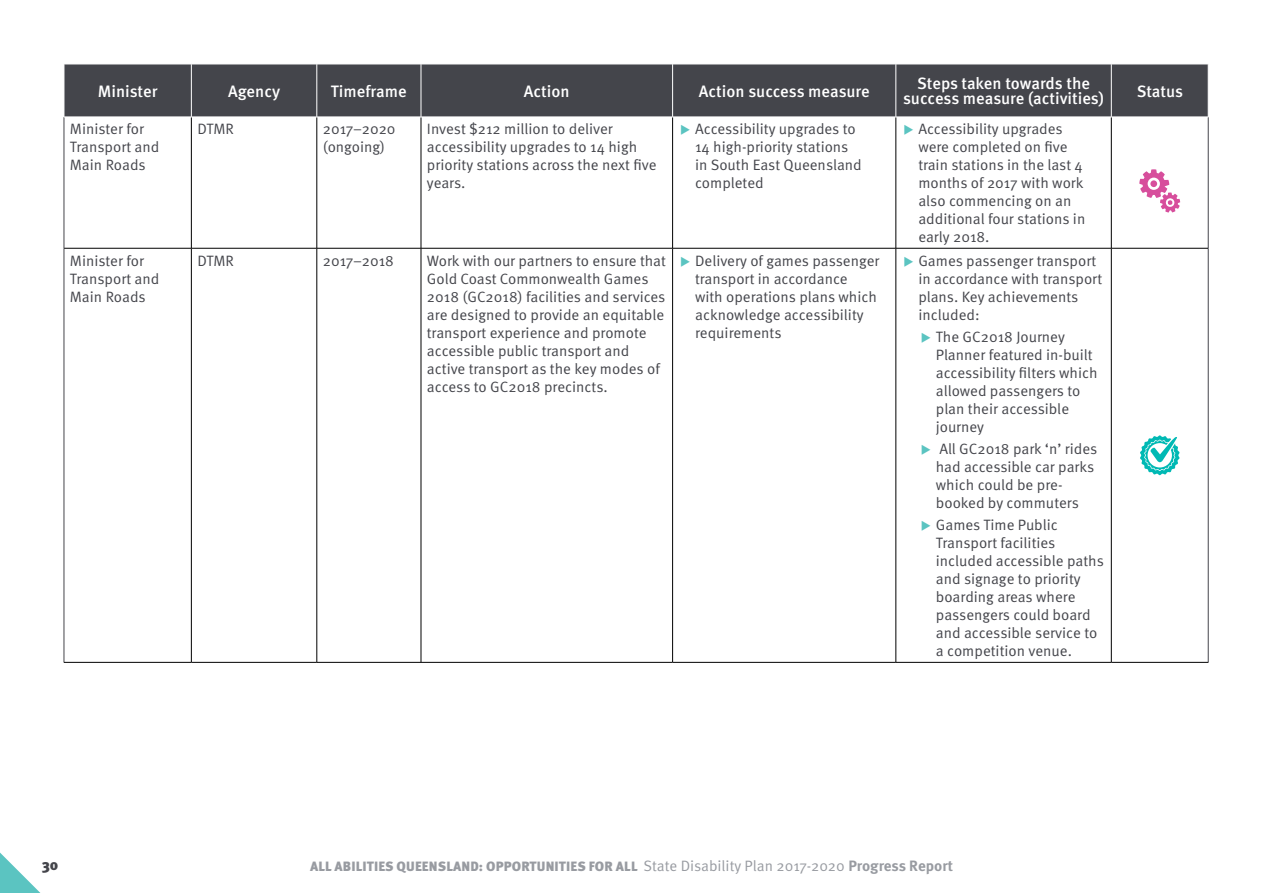
<style>
.page{position:relative;width:1263px;height:893px;background:#fff}
.page>*{position:absolute;margin:0;border:0;box-sizing:border-box;transform-origin:0 0}
.t1{font:500 16.5px/15px "Meta OT";color:#fff;text-align:center}
.t2{font:15px/18px "Meta OT Norm";color:#44454b}
.t3{font:900 15px "Meta OT";color:#44454b}
.t4{font:900 13.5px "Meta OT";letter-spacing:.01em;color:#989ba1}
.s1{color:#5bc4c1}
.s2{font-family:"Meta OT Norm";font-weight:400;font-size:15px}
.s3{font-weight:700;font-size:15px}
</style>
<div class="page">
<div style="left:65px;top:65px;width:1143px;height:52px;background:#44454b"></div>
<hr style="left:191px;top:64px;width:1px;height:53px;background:#fff">
<hr style="left:317px;top:64px;width:1px;height:53px;background:#fff">
<hr style="left:421px;top:64px;width:1px;height:53px;background:#fff">
<hr style="left:672px;top:64px;width:1px;height:53px;background:#fff">
<hr style="left:895px;top:64px;width:1px;height:53px;background:#fff">
<hr style="left:1111px;top:64px;width:1px;height:53px;background:#fff">
<hr style="left:64px;top:117px;width:1px;height:131px;background:#44454b">
<hr style="left:1208px;top:117px;width:1px;height:131px;background:#44454b">
<hr style="left:64px;top:248px;width:1px;height:414px;background:#44454b">
<hr style="left:1208px;top:248px;width:1px;height:414px;background:#44454b">
<hr style="left:191px;top:117px;width:1px;height:131px;background:#000">
<hr style="left:317px;top:117px;width:1px;height:131px;background:#000">
<hr style="left:421px;top:117px;width:1px;height:131px;background:#000">
<hr style="left:672px;top:117px;width:1px;height:131px;background:#000">
<hr style="left:895px;top:117px;width:1px;height:131px;background:#000">
<hr style="left:1111px;top:117px;width:1px;height:131px;background:#000">
<hr style="left:64px;top:248px;width:127px;height:1px;background:#000">
<hr style="left:191px;top:248px;width:126px;height:1px;background:#000">
<hr style="left:191px;top:248px;width:1px;height:414px;background:#000">
<hr style="left:317px;top:248px;width:104px;height:1px;background:#000">
<hr style="left:317px;top:248px;width:1px;height:414px;background:#000">
<hr style="left:421px;top:248px;width:252px;height:1px;background:#000">
<hr style="left:421px;top:248px;width:1px;height:414px;background:#000">
<hr style="left:673px;top:248px;width:223px;height:1px;background:#000">
<hr style="left:672px;top:248px;width:1px;height:414px;background:#000">
<hr style="left:896px;top:248px;width:215px;height:1px;background:#000">
<hr style="left:895px;top:248px;width:1px;height:414px;background:#000">
<hr style="left:1111px;top:248px;width:97px;height:1px;background:#000">
<hr style="left:1111px;top:248px;width:1px;height:414px;background:#000">
<hr style="left:64px;top:662px;width:127px;height:1px;background:#000">
<hr style="left:191px;top:662px;width:126px;height:1px;background:#000">
<hr style="left:317px;top:662px;width:104px;height:1px;background:#000">
<hr style="left:421px;top:662px;width:252px;height:1px;background:#000">
<hr style="left:673px;top:662px;width:223px;height:1px;background:#000">
<hr style="left:896px;top:662px;width:215px;height:1px;background:#000">
<hr style="left:64px;top:117px;width:127px;height:1px;background:#fff">
<hr style="left:191px;top:117px;width:126px;height:1px;background:#fff">
<hr style="left:317px;top:117px;width:104px;height:1px;background:#fff">
<hr style="left:421px;top:117px;width:252px;height:1px;background:#fff">
<hr style="left:673px;top:117px;width:223px;height:1px;background:#fff">
<hr style="left:1111px;top:117px;width:97px;height:1px;background:#fff">
<hr style="left:1111px;top:662px;width:97px;height:1px;background:#000">
<svg style="left:1139px;top:169px;width:41px;height:44px"></svg>
<svg style="left:1140px;top:435px;width:39px;height:40px"></svg>
<svg style="left:0;top:853px;width:41px;height:40px"></svg>
<p class="t1" style="left:98px;top:84px;width:61px">Minister</p>
<p class="t1" style="left:228px;top:84px;width:54px">Agency</p>
<p class="t1" style="left:331px;top:84px;width:77px">Timeframe</p>
<p class="t1" style="left:524px;top:84px;width:47px">Action</p>
<p class="t1" style="left:699px;top:84px;width:172px">Action success measure</p>
<p class="t1" style="left:903px;top:76px;width:203px">Steps taken towards the success measure (activities)</p>
<p class="t1" style="left:1137px;top:84px;width:48px">Status</p>
<p class="t2" style="left:70px;top:120px;width:91px">Minister for<br>Transport and<br>Main Roads</p>
<p class="t2" style="left:197px;top:120px;width:38px">DTMR</p>
<p class="t2" style="left:323px;top:120px;width:74px">2017–2020 (ongoing)</p>
<p class="t2" style="left:427px;top:120px;width:231px">Invest $212 million to deliver accessibility upgrades to 14 high priority stations across the next five years.</p>
<p class="t2" style="left:695px;top:120px;width:168px;text-indent:-15px"><span class="s1">◆</span> Accessibility upgrades to<br>14 high-priority stations in South East Queensland completed</p>
<p class="t2" style="left:918px;top:120px;width:168px;text-indent:-15px"><span class="s1">◆</span> Accessibility upgrades were completed on five train stations in the last 4 months of 2017 with work also commencing on an additional four stations in early 2018.</p>
<p class="t2" style="left:70px;top:252px;width:91px">Minister for<br>Transport and<br>Main Roads</p>
<p class="t2" style="left:197px;top:252px;width:38px">DTMR</p>
<p class="t2" style="left:323px;top:252px;width:73px">2017–2018</p>
<p class="t2" style="left:427px;top:252px;width:240px">Work with our partners to ensure that Gold Coast Commonwealth Games 2018 (GC2018) facilities and services are designed to provide an equitable transport experience and promote accessible public transport and active transport as the key modes of access to GC2018 precincts.</p>
<p class="t2" style="left:695px;top:252px;width:186px;text-indent:-15px"><span class="s1">◆</span> Delivery of games passenger transport in accordance<br>with operations plans which acknowledge accessibility requirements</p>
<p class="t2" style="left:918px;top:252px;width:185px;text-indent:-15px"><span class="s1">◆</span> Games passenger transport in accordance with transport plans. Key achievements included:</p>
<p class="t2" style="left:936px;top:328px;width:163px;text-indent:-15px"><span class="s1">◆</span> The GC2018 Journey<br>Planner featured in-built accessibility filters which allowed passengers to plan their accessible journey</p>
<p class="t2" style="left:936px;top:440px;width:163px;text-indent:-15px"><span class="s1">◆</span> All GC2018 park ‘n’ rides had accessible car parks which could be pre&shy;booked by commuters</p>
<p class="t2" style="left:936px;top:516px;width:170px;text-indent:-15px"><span class="s1">◆</span> Games Time Public<br>Transport facilities included accessible paths and signage to priority boarding areas where passengers could board and accessible service to a competition venue.</p>
<p class="t3" style="left:42px;top:855px;width:18px">30</p>
<p class="t4" style="left:310px;top:858px;width:645px">ALL ABILITIES QUEENSLAND: OPPORTUNITIES FOR ALL <span class="s2">State Disability Plan 2017-2020</span> <span class="s3">Progress Report</span></p>
</div>
